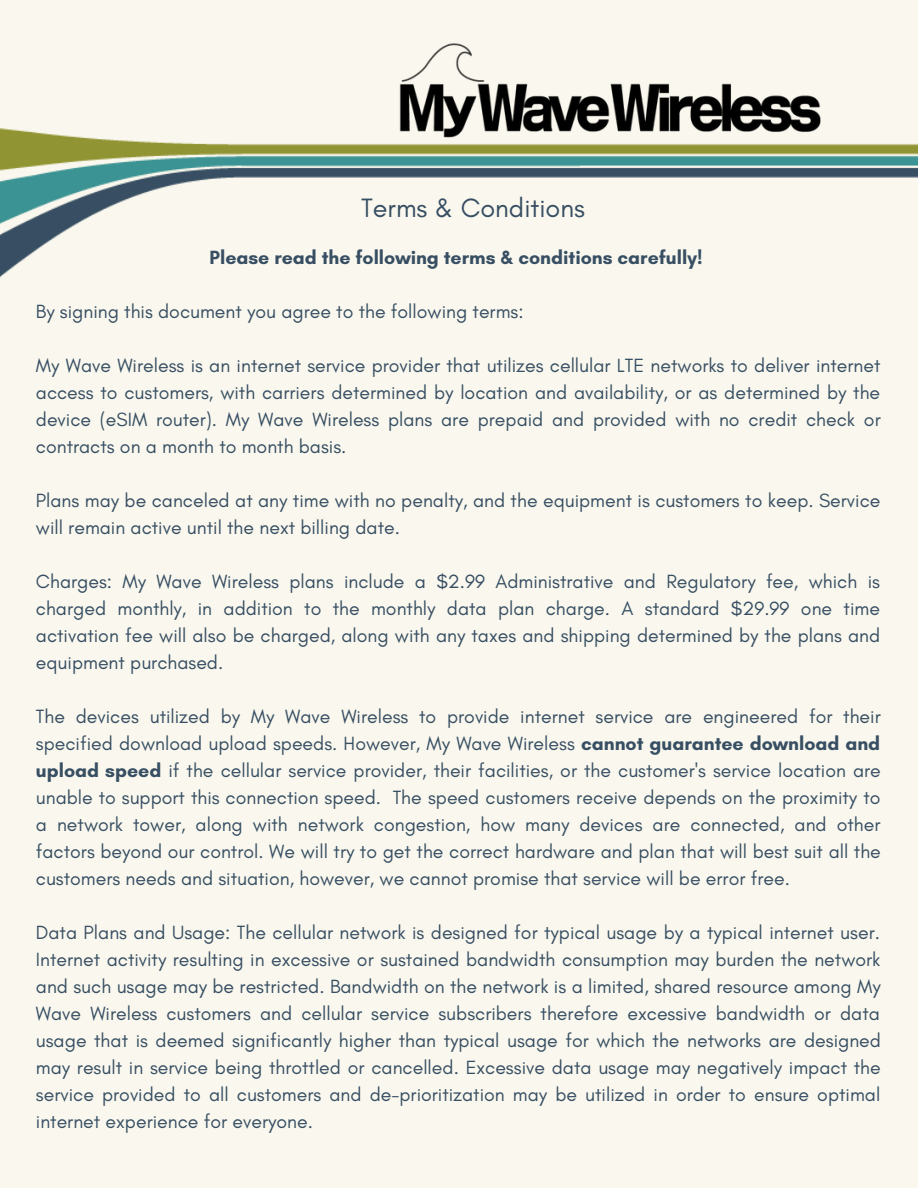
<style>
.page{position:relative;width:918px;height:1188px;background:#faf8ee}
.page>*{position:absolute;margin:0;border:0;box-sizing:border-box;transform-origin:0 0}
.t1{font:27px "Glacial Indifference";color:#374e63}
.t2{font:19.5px/27px "Glacial Indifference";color:#374e63;text-align:justify}
.t3{font:700 19.5px "Glacial Indifference";color:#374e63}
.s1{font-weight:700}
</style>
<div class="page">
<img style="left:0;top:43px;width:918px;height:234px">
<h1 class="t1" style="left:361px;top:191px;width:225px">Terms &amp; Conditions</h1>
<p class="t3" style="left:210px;top:245px;width:494px">Please read the following terms &amp; conditions carefully!</p>
<p class="t2" style="left:36px;top:297px;width:489px">By signing this document you agree to the following terms:</p>
<p class="t2" style="left:36px;top:351px;width:846px">My Wave Wireless is an internet service provider that utilizes cellular LTE networks to deliver internet access to customers, with carriers determined by location and availability, or as determined by the device (eSIM router). My Wave Wireless plans are prepaid and provided with no credit check or contracts on a month to month basis.</p>
<p class="t2" style="left:36px;top:486px;width:846px">Plans may be canceled at any time with no penalty, and the equipment is customers to keep. Service will remain active until the next billing date.</p>
<p class="t2" style="left:36px;top:567px;width:846px">Charges: My Wave Wireless plans include a $2.99 Administrative and Regulatory fee, which is charged monthly, in addition to the monthly data plan charge. A standard $29.99 one time activation fee will also be charged, along with any taxes and shipping determined by the plans and equipment purchased.</p>
<p class="t2" style="left:36px;top:702px;width:847px">The devices utilized by My Wave Wireless to provide internet service are engineered for their specified download upload speeds. However, My Wave Wireless <span class="s1">cannot guarantee download and upload speed</span> if the cellular service provider, their facilities, or the customer's service location are unable to support this connection speed. The speed customers receive depends on the proximity to a network tower, along with network congestion, how many devices are connected, and other factors beyond our control. We will try to get the correct hardware and plan that will best suit all the customers needs and situation, however, we cannot promise that service will be error free.</p>
<p class="t2" style="left:36px;top:918px;width:847px">Data Plans and Usage: The cellular network is designed for typical usage by a typical internet user.<br>Internet activity resulting in excessive or sustained bandwidth consumption may burden the network and such usage may be restricted. Bandwidth on the network is a limited, shared resource among My Wave Wireless customers and cellular service subscribers therefore excessive bandwidth or data usage that is deemed significantly higher than typical usage for which the networks are designed may result in service being throttled or cancelled. Excessive data usage may negatively impact the service provided to all customers and de-prioritization may be utilized in order to ensure optimal internet experience for everyone.</p>
</div>
